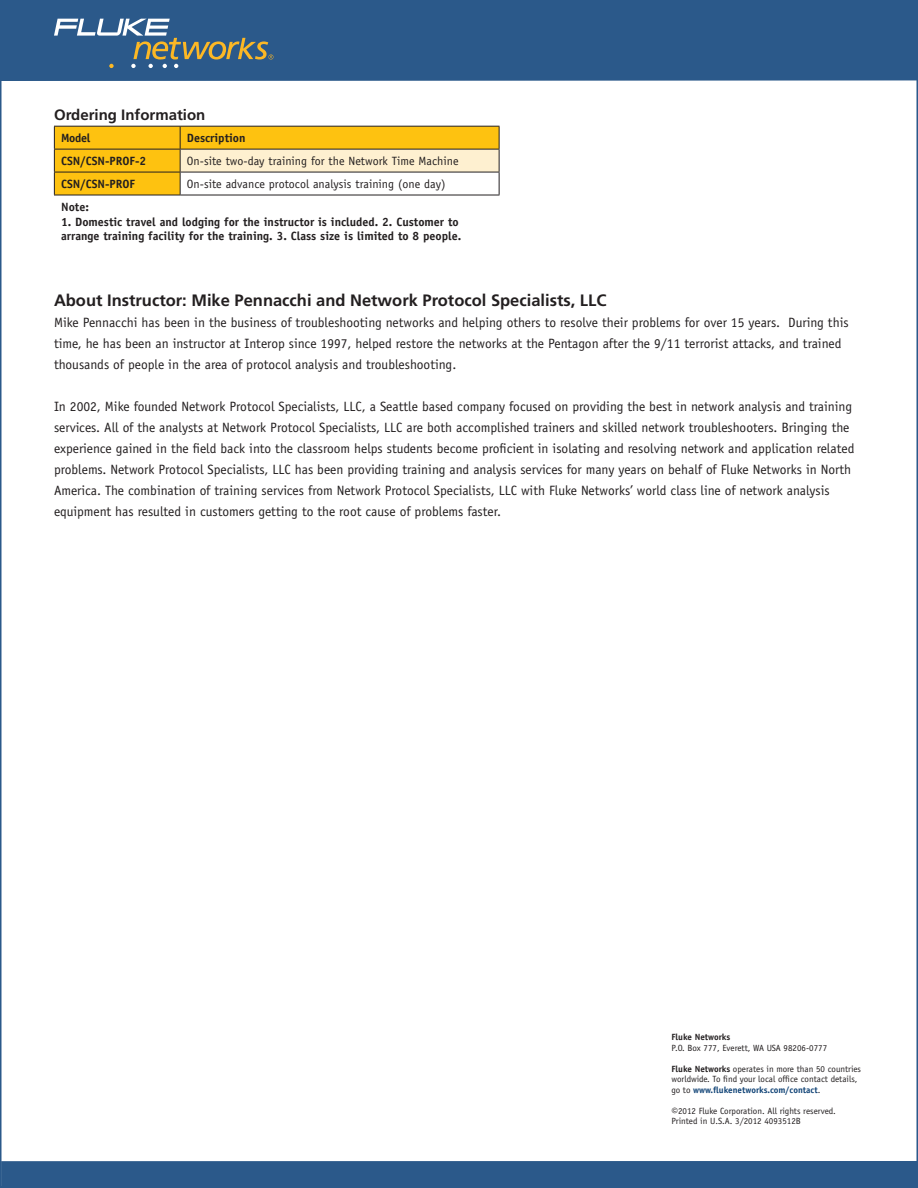
<style>
.page{position:relative;width:918px;height:1188px;background:#fff}
.page>*{position:absolute;margin:0;border:0;box-sizing:border-box;transform-origin:0 0}
.Frutiger_subhead{font:700 16.5px "Frutiger";color:#231f20}
.t1{font:700 15px "Frutiger";color:#231f20}
.t2{font:13.5px/21px "Officina Sans";color:#231f20}
.t3{font:700 12px/14.4px "Officina Sans";color:#231f20}
.t4{font:12px "Officina Sans";color:#231f20}
.sign_off_box{font:9px/10.5px "Officina Sans";color:#231f20}
.t5{font:700 9px "Officina Sans";color:#231f20}
.s1{font-weight:700}
.s2{font-weight:700;color:#104376}
.s3{font-size:12px}
</style>
<div class="page">
<div style="left:3px;top:3px;width:912px;height:78px;background:#2b598a"></div>
<svg style="left:54px;top:19px;width:219px;height:49px;background:#506f89"></svg>
<div style="left:1px;top:1161px;width:917px;height:27px;background:#2b598a"></div>
<svg style="left:54px;top:126px;width:446px;height:69px"></svg>
<hr style="left:54px;top:195px;width:126px;height:1px;background:#231f20">
<hr style="left:180px;top:195px;width:320px;height:1px;background:#231f20">
<p class="t1" style="left:54px;top:106px;width:153px">Ordering Information</p>
<p class="t3" style="left:61px;top:131px;width:31px">Model</p>
<p class="t3" style="left:187px;top:131px;width:60px">Description</p>
<p class="t3" style="left:61px;top:154px;width:87px">CSN/CSN-PROF-2</p>
<p class="t4" style="left:187px;top:154px;width:273px">On-site two-day training for the Network Time Machine</p>
<p class="t3" style="left:61px;top:177px;width:76px">CSN/CSN-PROF</p>
<p class="t4" style="left:187px;top:177px;width:260px">On-site advance protocol analysis training (one day)</p>
<p class="t3" style="left:61px;top:200px;width:29px">Note:</p>
<p class="t3" style="left:61px;top:214px;width:402px">1. Domestic travel and lodging for the instructor is included. 2. Customer to arrange training facility for the training. 3. Class size is limited to 8 people.</p>
<p class="Frutiger_subhead" style="left:54px;top:290px;width:554px">About Instructor: Mike Pennacchi and Network Protocol Specialists, LLC</p>
<p class="t2" style="left:54px;top:311px;width:796px">Mike Pennacchi has been in the business of troubleshooting networks and helping others to resolve their problems for over 15 years. During this time, he has been an instructor at Interop since 1997, helped restore the networks at the Pentagon after the 9/11 terrorist attacks, and trained thousands of people in the area of protocol analysis and troubleshooting.</p>
<p class="t2" style="left:54px;top:395px;width:802px">In 2002, Mike founded Network Protocol Specialists, LLC, a Seattle based company focused on providing the best in network analysis and training services. All of the analysts at Network Protocol Specialists, LLC are both accomplished trainers and skilled network troubleshooters. Bringing the experience gained in the field back into the classroom helps students become proficient in isolating and resolving network and application related problems. Network Protocol Specialists, LLC has been providing training and analysis services for many years on behalf of Fluke Networks in North America. The combination of training services from Network Protocol Specialists, LLC with Fluke Networks’ world class line of network analysis equipment has resulted in customers getting to the root cause of problems faster.</p>
<p class="t5" style="left:671px;top:1031px;width:60px">Fluke Networks</p>
<p class="sign_off_box" style="left:671px;top:1042px;width:157px">P.O. Box 777, Everett, WA USA 98206-0777</p>
<p class="sign_off_box" style="left:671px;top:1063px;width:191px"><span class="s1">Fluke Networks</span> operates in more than 50 countries worldwide. To find your local office contact details, go to <span class="s2">www.flukenetworks.com/contact</span>.</p>
<p class="sign_off_box" style="left:671px;top:1105px;width:166px"><span class="s3">©</span>2012 Fluke Corporation. All rights reserved.</p>
<p class="sign_off_box" style="left:671px;top:1116px;width:131px">Printed in U.S.A. 3/2012 4093512B</p>
</div>
